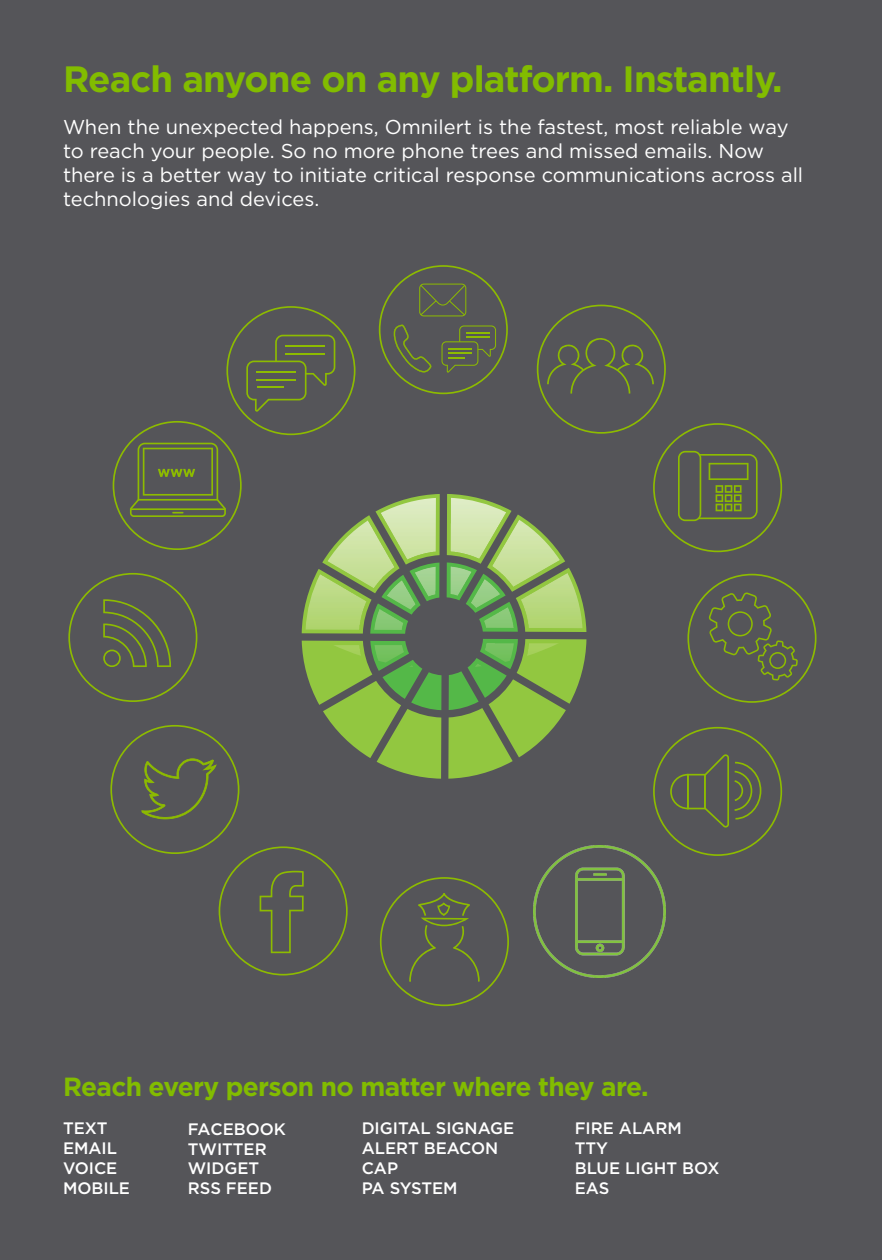
<style>
.page{position:relative;width:882px;height:1260px;background:#555559}
.page>*{position:absolute;margin:0;border:0;box-sizing:border-box;transform-origin:0 0}
.t1{font:700 36.57px "Gotham";letter-spacing:-.025em;color:#82bc00}
.t2{font:700 26.25px "Gotham";letter-spacing:-.025em;color:#82bc00}
.t3{font:20.12px/24.2px "Gotham";color:#fff}
.t4{font:500 16.62px/19.8px "Gotham";color:#fff}
.t5{font:500 16.62px "Gotham";letter-spacing:-.025em;color:#fff}
</style>
<div class="page">
<img style="left:533px;top:845px;width:133px;height:133px">
<svg style="left:302px;top:494px;width:284px;height:285px;fill:#92c740"></svg>
<svg style="left:370px;top:667px;width:148px;height:43px"></svg>
<img style="left:306px;top:498px;width:277px;height:169px">
<svg style="left:379px;top:265px;width:129px;height:129px"></svg>
<svg style="left:537px;top:305px;width:245px;height:247px"></svg>
<svg style="left:687px;top:574px;width:130px;height:129px"></svg>
<svg style="left:653px;top:727px;width:129px;height:129px"></svg>
<svg style="left:380px;top:877px;width:129px;height:129px"></svg>
<svg style="left:110px;top:725px;width:238px;height:251px"></svg>
<svg style="left:68px;top:573px;width:129px;height:129px"></svg>
<svg style="left:113px;top:306px;width:243px;height:244px"></svg>
<hr style="left:257px;top:379px;width:39px;height:2px;background:#8dbb00">
<hr style="left:257px;top:371px;width:39px;height:2px;background:#8dbb00">
<p class="t1" style="left:63px;top:55px;width:721px">Reach anyone on any platform. Instantly.</p>
<p class="t3" style="left:63px;top:114px;width:742px">When the unexpected happens, Omnilert is the fastest, most reliable way to reach your people. So no more phone trees and missed emails. Now there is a better way to initiate critical response communications across all technologies and devices.</p>
<p class="t2" style="left:63px;top:1070px;width:587px">Reach every person no matter where they are.</p>
<p class="t4" style="left:63px;top:1118px;width:46px">TEXT</p>
<p class="t4" style="left:63px;top:1138px;width:56px">EMAIL<br>VOICE</p>
<p class="t4" style="left:188px;top:1119px;width:100px">FACEBOOK<br>TWITTER<br>WIDGET<br>RSS FEED</p>
<p class="t4" style="left:362px;top:1118px;width:154px">DIGITAL SIGNAGE</p>
<p class="t4" style="left:362px;top:1138px;width:138px">ALERT BEACON</p>
<p class="t4" style="left:362px;top:1158px;width:38px">CAP</p>
<p class="t5" style="left:362px;top:1177px;width:98px">PA SYSTEM</p>
<p class="t4" style="left:575px;top:1118px;width:109px">FIRE ALARM</p>
<p class="t4" style="left:575px;top:1138px;width:35px">TTY</p>
<p class="t4" style="left:575px;top:1158px;width:146px">BLUE LIGHT BOX</p>
<p class="t4" style="left:575px;top:1178px;width:36px">EAS</p>
</div>
